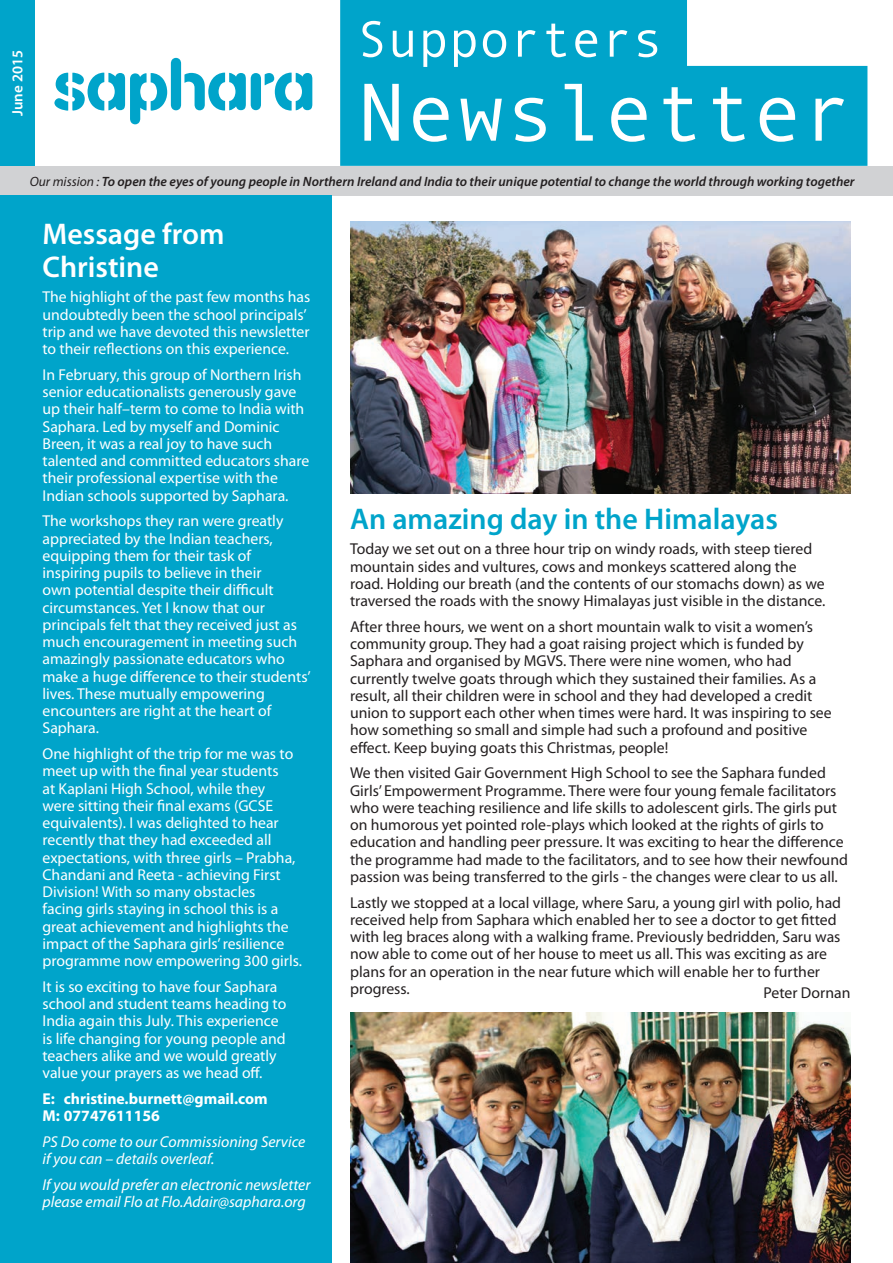
<style>
.page{position:relative;width:893px;height:1263px;background:#fff}
.page>*{position:absolute;margin:0;border:0;box-sizing:border-box;transform-origin:0 0}
.t1{font:82.5px "Andale Mono";color:#fff}
.t2{font:51px "Andale Mono";color:#fff}
.t3{font:600 30px "Myriad Pro";color:#00a4ca}
.t4{font:600 30px/33px "Myriad Pro";color:#fff}
.t5{font:15.75px/17.2px "Myriad Pro";color:#231f20}
.t6{font:15.75px/17.2px "Myriad Pro";color:#fff}
.t7{font:italic 15.75px/17.2px "Myriad Pro";color:#fff}
.t8{font:700 15.75px/17.2px "Myriad Pro";color:#fff}
.t9{font:600 15px "Myriad Pro";color:#fff}
.t10{font:italic 600 13.5px "Myriad Pro";color:#231f20}
.s1{font-weight:400}
</style>
<div class="page">
<svg style="left:340px;top:0;width:527px;height:166px;background:#22b0d1"></svg>
<svg style="left:54px;top:58px;width:258px;height:66px"></svg>
<div style="left:0;top:166px;width:893px;height:30px;background:#d1d2d4"></div>
<div style="left:0;top:196px;width:332px;height:1067px;background:#00a4ca"></div>
<div style="left:0;top:0;width:34px;height:166px;background:#00a4ca"></div>
<img style="left:350px;top:221px;width:500px;height:272px">
<img style="left:350px;top:1012px;width:500px;height:251px">
<h2 class="t2" style="left:357px;top:6px;width:308px">Supporters</h2>
<h1 class="t1" style="left:357px;top:59px;width:496px">Newsletter</h1>
<p class="t10" style="left:30px;top:173px;width:826px"><span class="s1">Our mission :</span> To open the eyes of young people in Northern Ireland and India to their unique potential to change the world through working together</p>
<h3 class="t4" style="left:43px;top:216px;width:183px">Message from<br>Christine</h3>
<p class="t6" style="left:43px;top:288px;width:269px">The highlight of the past few months has undoubtedly been the school principals’ trip and we have devoted this newsletter to their reflections on this experience.</p>
<p class="t6" style="left:43px;top:366px;width:268px">In February, this group of Northern Irish senior educationalists generously gave up their half–term to come to India with Saphara. Led by myself and Dominic Breen, it was a real joy to have such talented and committed educators share their professional expertise with the Indian schools supported by Saphara.</p>
<p class="t6" style="left:43px;top:512px;width:270px">The workshops they ran were greatly appreciated by the Indian teachers, equipping them for their task of inspiring pupils to believe in their<br>own potential despite their difficult circumstances. Yet I know that our principals felt that they received just as much encouragement in meeting such amazingly passionate educators who make a huge difference to their students’ lives. These mutually empowering encounters are right at the heart of Saphara.</p>
<p class="t6" style="left:43px;top:745px;width:261px">One highlight of the trip for me was to meet up with the final year students<br>at Kaplani High School, while they<br>were sitting their final exams (GCSE equivalents). I was delighted to hear recently that they had exceeded all expectations, with three girls – Prabha, Chandani and Reeta - achieving First Division! With so many obstacles<br>facing girls staying in school this is a great achievement and highlights the impact of the Saphara girls’ resilience programme now empowering 300 girls.</p>
<p class="t6" style="left:43px;top:978px;width:245px">It is so exciting to have four Saphara school and student teams heading to India again this July. This experience is life changing for young people and teachers alike and we would greatly value your prayers as we head off.</p>
<p class="t8" style="left:43px;top:1089px;width:227px">E: christine.burnett@gmail.com<br>M: 07747611156</p>
<p class="t7" style="left:43px;top:1133px;width:264px">PS Do come to our Commissioning Service if you can – details overleaf.</p>
<p class="t7" style="left:43px;top:1176px;width:269px">If you would prefer an electronic newsletter please email Flo at Flo.Adair@saphara.org</p>
<p class="t9" style="left:8px;top:116px;width:67px;rotate:-90deg">June 2015</p>
<h3 class="t3" style="left:350px;top:499px;width:429px">An amazing day in the Himalayas</h3>
<p class="t5" style="left:350px;top:540px;width:477px">Today we set out on a three hour trip on windy roads, with steep tiered mountain sides and vultures, cows and monkeys scattered along the road. Holding our breath (and the contents of our stomachs down) as we traversed the roads with the snowy Himalayas just visible in the distance.</p>
<p class="t5" style="left:350px;top:618px;width:483px">After three hours, we went on a short mountain walk to visit a women’s community group. They had a goat raising project which is funded by Saphara and organised by MGVS. There were nine women, who had currently twelve goats through which they sustained their families. As a result, all their children were in school and they had developed a credit union to support each other when times were hard. It was inspiring to see how something so small and simple had such a profound and positive effect. Keep buying goats this Christmas, people!</p>
<p class="t5" style="left:350px;top:764px;width:499px">We then visited Gair Government High School to see the Saphara funded Girls’ Empowerment Programme. There were four young female facilitators who were teaching resilience and life skills to adolescent girls. The girls put on humorous yet pointed role-plays which looked at the rights of girls to education and handling peer pressure. It was exciting to hear the difference the programme had made to the facilitators, and to see how their newfound passion was being transferred to the girls - the changes were clear to us all.</p>
<p class="t5" style="left:350px;top:893px;width:493px">Lastly we stopped at a local village, where Saru, a young girl with polio, had received help from Saphara which enabled her to see a doctor to get fitted with leg braces along with a walking frame. Previously bedridden, Saru was now able to come out of her house to meet us all. This was exciting as are plans for an operation in the near future which will enable her to further progress.</p>
<p class="t5" style="left:764px;top:983px;width:88px">Peter Dornan</p>
</div>
